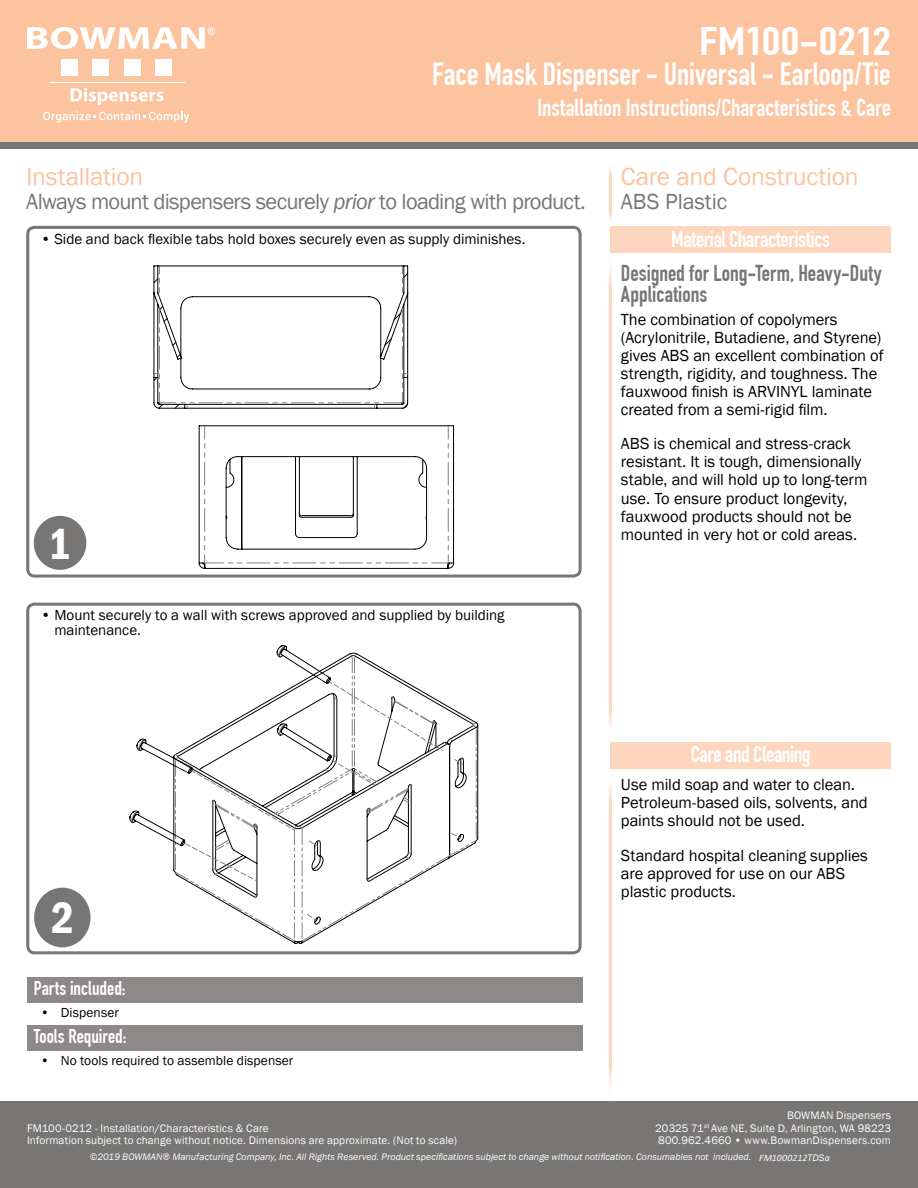
<style>
.page{position:relative;width:918px;height:1188px;background:#fff}
.page>*{position:absolute;margin:0;border:0;box-sizing:border-box;transform-origin:0 0}
.t1{font:600 condensed 45px "Franklin Gothic";color:#fff}
.t2{font:700 39px "DIN Condensed";letter-spacing:-.005em;color:#fff;scale:1.28 1}
.t3{font:700 31.5px "DIN Condensed";letter-spacing:-.005em;color:#fff}
.t4{font:25.5px "Franklin Gothic";letter-spacing:-.01em;color:#fcc39f}
.t5{font:700 24px "DIN Condensed";letter-spacing:.005em;color:#fff}
.t6{font:22.5px "Franklin Gothic";letter-spacing:-.035em;color:#787675}
.t7{font:700 22.5px/21px "DIN Condensed";color:#787675}
.t8{font:700 22.5px "DIN Condensed";letter-spacing:-.02em;color:#fff}
.t9{font:22.5px "Franklin Gothic";letter-spacing:-.005em;color:#787675}
.t10{font:700 19.5px "DIN Condensed";color:#fff}
.t11{font:16.5px/18px "Franklin Gothic";letter-spacing:-.005em;color:#000}
.t12{font:15px/15px "Franklin Gothic";color:#000}
.t13{font:13.5px "Franklin Gothic";letter-spacing:.005em;color:#000}
.t14{font:11.25px/12.8px "Franklin Gothic";letter-spacing:.01em;color:#fff;text-align:justify}
.t15{font:italic 9.75px "Franklin Gothic";letter-spacing:.005em;color:#fff}
.t16{font:italic 9.75px "Calibri";letter-spacing:.005em;color:#fff}
.s1{font-style:italic}
.s2{font-family:"Franklin Gothic"}
</style>
<div class="page">
<div style="left:0;top:0;width:918px;height:148px;background:#787675"></div>
<div style="left:0;top:1101px;width:918px;height:87px;background:#787675"></div>
<div style="left:0;top:0;width:918px;height:142px;background:#fcc39f"></div>
<div style="left:610px;top:226px;width:281px;height:27px;background:#fdd6bd"></div>
<div style="left:610px;top:742px;width:281px;height:28px;background:#fdd6bd"></div>
<div style="left:34px;top:888px;width:57px;height:59px;background:#787675;border-radius:50%"></div>
<div style="left:34px;top:516px;width:52px;height:54px;background:#787675;border-radius:50%"></div>
<div style="left:26px;top:226px;width:556px;height:352px;border:3px solid #777575;border-radius:7px"></div>
<div style="left:26px;top:603px;width:556px;height:351px;border:3px solid #777575;border-radius:7px"></div>
<svg style="left:27px;top:27px;width:188px;height:22px"></svg>
<div style="left:61px;top:60px;width:17px;height:16px;background:#fff"></div>
<div style="left:92px;top:60px;width:17px;height:16px;background:#fff"></div>
<div style="left:124px;top:60px;width:17px;height:16px;background:#fff"></div>
<div style="left:155px;top:60px;width:17px;height:16px;background:#fff"></div>
<hr style="left:49px;top:82px;width:135px;height:1px;background:#fff">
<svg style="left:71px;top:88px;width:93px;height:17px"></svg>
<svg style="left:43px;top:111px;width:146px;height:12px"></svg>
<svg style="left:129px;top:645px;width:348px;height:297px"></svg>
<svg style="left:198px;top:425px;width:256px;height:144px"></svg>
<svg style="left:153px;top:265px;width:256px;height:144px"></svg>
<div style="left:27px;top:977px;width:555px;height:26px;background:#8d8989"></div>
<div style="left:27px;top:1025px;width:555px;height:26px;background:#8d8989"></div>
<h2 class="t2" style="left:699px;top:18px;width:151px">FM100-0212</h2>
<h3 class="t3" style="left:432px;top:56px;width:460px">Face Mask Dispenser - Universal - Earloop/Tie</h3>
<h3 class="t5" style="left:537px;top:94px;width:355px">Installation Instructions/Characteristics &amp; Care</h3>
<h3 class="t4" style="left:26px;top:161px;width:119px">Installation</h3>
<h3 class="t6" style="left:26px;top:188px;width:561px">Always mount dispensers securely <span class="s1">prior</span> to loading with product.</h3>
<p class="t12" style="left:41px;top:232px;width:486px">• Side and back flexible tabs hold boxes securely even as supply diminishes.</p>
<h1 class="t1" style="left:48px;top:514px;width:24px">1</h1>
<p class="t12" style="left:54px;top:608px;width:452px;text-indent:-14px">• Mount securely to a wall with screws approved and supplied by building maintenance.</p>
<h3 class="t4" style="left:621px;top:161px;width:239px">Care and Construction</h3>
<h3 class="t9" style="left:621px;top:188px;width:108px">ABS Plastic</h3>
<h3 class="t8" style="left:671px;top:226px;width:160px">Material Characteristics</h3>
<h3 class="t7" style="left:621px;top:263px;width:262px">Designed for Long-Term, Heavy-Duty<br>Applications</h3>
<p class="t11" style="left:621px;top:311px;width:264px">The combination of copolymers (Acrylonitrile, Butadiene, and Styrene) gives ABS an excellent combination of strength, rigidity, and toughness. The fauxwood finish is ARVINYL laminate created from a semi-rigid film.</p>
<p class="t11" style="left:621px;top:435px;width:248px">ABS is chemical and stress-crack resistant. It is tough, dimensionally stable, and will hold up to long-term use. To ensure product longevity, fauxwood products should not be mounted in very hot or cold areas.</p>
<h1 class="t1" style="left:51px;top:888px;width:24px">2</h1>
<p class="t10" style="left:34px;top:977px;width:93px">Parts included:</p>
<p class="t13" style="left:40px;top:1004px;width:80px">• Dispenser</p>
<p class="t10" style="left:34px;top:1025px;width:94px">Tools Required:</p>
<p class="t13" style="left:40px;top:1052px;width:254px">• No tools required to assemble dispenser</p>
<h3 class="t8" style="left:691px;top:740px;width:121px">Care and Cleaning</h3>
<p class="t11" style="left:621px;top:776px;width:248px">Use mild soap and water to clean.<br>Petroleum-based oils, solvents, and paints should not be used.</p>
<p class="t11" style="left:621px;top:847px;width:248px">Standard hospital cleaning supplies are approved for use on our ABS plastic products.</p>
<p class="t14" style="left:655px;top:1109px;width:237px;text-indent:132px">BOWMAN Dispensers 20325 71<sup>st</sup> Ave NE, Suite D, Arlington, WA 98223<br>800.962.4660 • www.BowmanDispensers.com</p>
<p class="t15" style="left:90px;top:1151px;width:663px">©2019 BOWMAN® Manufacturing Company, Inc. All Rights Reserved. Product specifications subject to change without notification. Consumables not included.</p>
<p class="t14" style="left:27px;top:1122px;width:243px">FM100-0212 - Installation/Characteristics &amp; Care</p>
<p class="t14" style="left:27px;top:1134px;width:432px">Information subject to change without notice. Dimensions are approximate. (Not to scale)</p>
<p class="t16" style="left:759px;top:1151px;width:72px">FM1000212<span class="s2">TDS</span>a</p>
</div>
